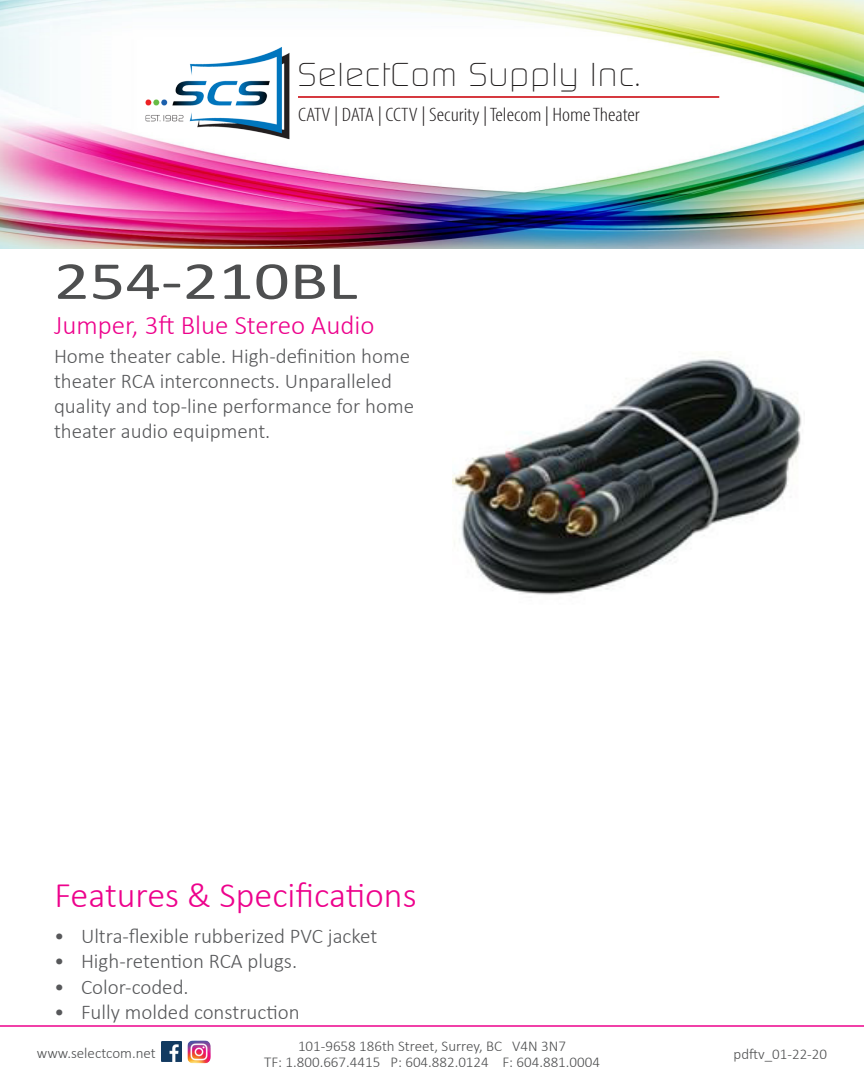
<style>
.page{position:relative;width:864px;height:1080px;background:#fff}
.page>*{position:absolute;margin:0;border:0;box-sizing:border-box;transform-origin:0 0}
.t1{font:54px "Calibri";color:#4e4f50;scale:1.3 1}
.t2{font:300 36px "Calibri";color:#ed028c}
.t3{font:300 32.1px "Digital";letter-spacing:.05em;color:#221f1f}
.t4{font:300 27px "Calibri";color:#ed028c}
.t5{font:300 21px/25.2px "Calibri";color:#57585a}
.t6{font:300 condensed 19.5px "Myriad Pro";color:#231f20;scale:1.15 1}
.t7{font:300 15px "Calibri";color:#4e4f50}
</style>
<div class="page">
<img style="left:0;top:0;width:864px;height:249px">
<div style="left:209px;top:61px;width:435px;height:78px;background:#fff"></div>
<hr style="left:0;top:1025px;width:864px;height:2px;background:#ed028c">
<img style="left:145px;top:47px;width:144px;height:92px">
<hr style="left:298px;top:96px;width:421px;height:2px;background:#d1232a">
<img style="left:162px;top:1042px;width:20px;height:20px">
<img style="left:187px;top:1040px;width:23px;height:23px">
<img style="left:453px;top:356px;width:349px;height:239px">
<p class="t3" style="left:298px;top:56px;width:343px">SelectCom Supply Inc.</p>
<p class="t6" style="left:298px;top:103px;width:299px">CATV | DATA | CCTV | Security | Telecom | Home Theater</p>
<p class="t1" style="left:54px;top:247px;width:235px">254-210BL</p>
<p class="t4" style="left:54px;top:309px;width:322px">Jumper, 3ft Blue Stereo Audio</p>
<p class="t5" style="left:54px;top:343px;width:362px">Home theater cable. High-definition home theater RCA interconnects. Unparalleled quality and top-line performance for home theater audio equipment.</p>
<p class="t2" style="left:55px;top:873px;width:364px">Features &amp; Specifications</p>
<p class="t5" style="left:54px;top:924px;width:325px">• Ultra-flexible rubberized PVC jacket</p>
<p class="t5" style="left:54px;top:949px;width:245px">• High-retention RCA plugs.</p>
<p class="t5" style="left:54px;top:974px;width:136px">• Color-coded.</p>
<p class="t5" style="left:54px;top:999px;width:247px">• Fully molded construction</p>
<p class="t7" style="left:298px;top:1036px;width:269px">101-9658 186th Street, Surrey, BC V4N 3N7</p>
<p class="t7" style="left:37px;top:1043px;width:120px">www.selectcom.net</p>
<p class="t7" style="left:734px;top:1045px;width:95px">pdftv_01-22-20</p>
<p class="t7" style="left:264px;top:1053px;width:337px">TF: 1.800.667.4415 P: 604.882.0124 F: 604.881.0004</p>
</div>
